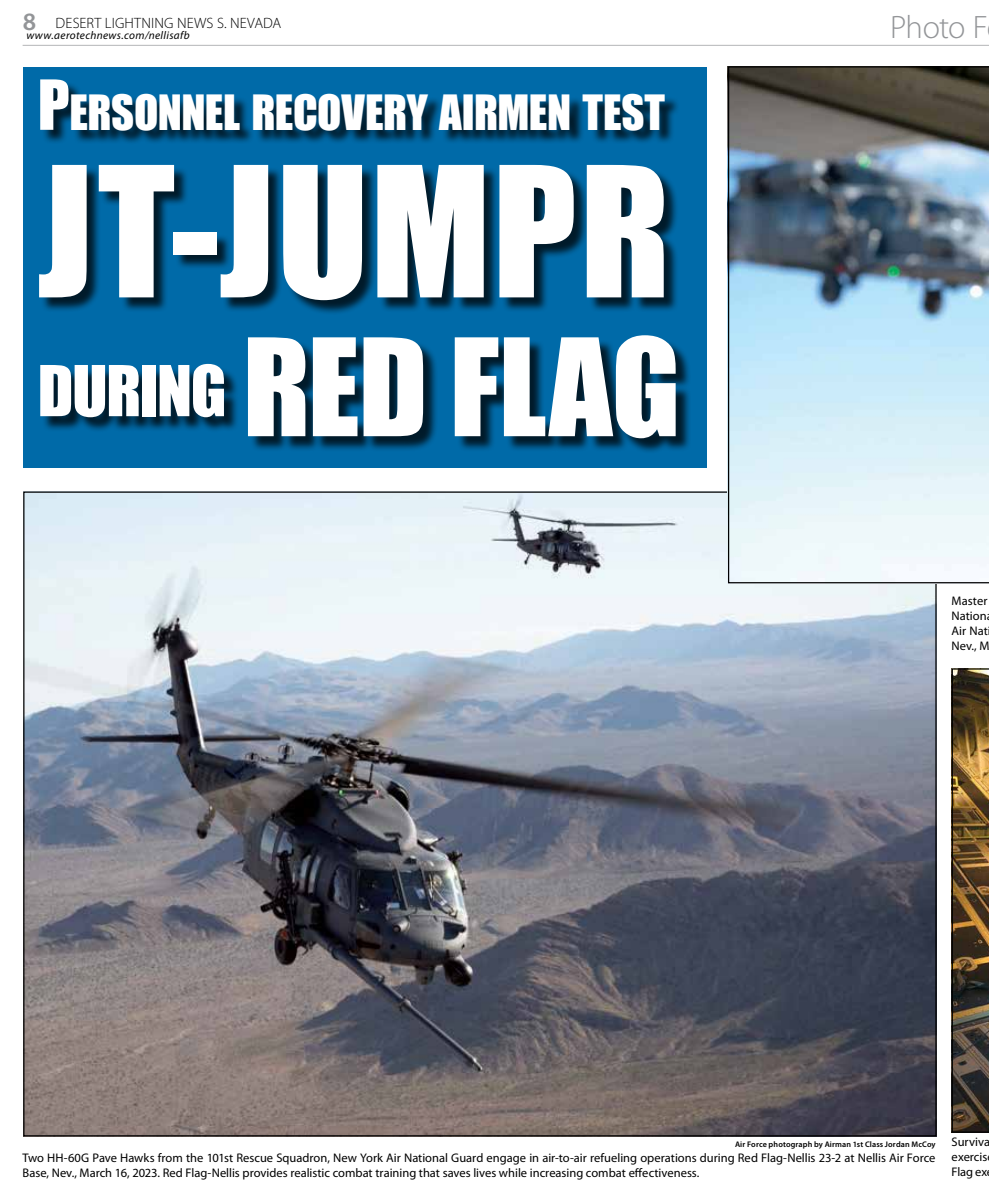
<style>
.page{position:relative;width:989px;height:1193px;background:#fff}
.page>*{position:absolute;margin:0;border:0;box-sizing:border-box;transform-origin:0 0}
.t1{font:167.5px "Impact";letter-spacing:.015em;color:#fff}
.t2{font:125px "Impact";letter-spacing:-.01em;color:#fff}
.t3{font:44.62px "Impact";letter-spacing:-.01em;color:#fff}
.t4{font:300 32.5px "Myriad Pro";color:#939598}
.t5{font:300 15px "Myriad Pro";letter-spacing:.01em;color:#000}
.t6{font:12.5px/15px "Myriad Pro";color:#000}
.t7{font:italic 11.25px "Myriad Pro";letter-spacing:.03em;color:#000}
.t8{font:600 8.12px "Myriad Pro";letter-spacing:.015em;color:#000}
.s1{font-weight:600;font-size:25px;color:#939598}
.s2{font-size:63.75px}
</style>
<div class="page">
<hr style="left:23px;top:45px;width:965px;height:1px;background:#939598">
<div style="left:23px;top:67px;width:683px;height:400px;background:#006aa8"></div>
<img style="left:25px;top:493px;width:909px;height:641px">
<img style="left:951px;top:668px;width:37px;height:464px">
<img style="left:727px;top:66px;width:261px;height:517px">
<div style="left:41px;top:81px;width:650px;height:373px;background:#000;opacity:.75"></div>
<p class="t5" style="left:23px;top:14px;width:260px"><span class="s1">8</span> DESERT LIGHTNING NEWS S. NEVADA</p>
<p class="t7" style="left:26px;top:28px;width:165px">www.aerotechnews.com/nellisafb</p>
<h3 class="t3" style="left:38px;top:78px;width:629px"><span class="s2">P</span>ERSONNEL RECOVERY AIRMEN TEST</h3>
<h1 class="t1" style="left:38px;top:102px;width:634px">JT-JUMPR</h1>
<h2 class="t2" style="left:38px;top:290px;width:644px"><sup>DURING</sup> Red Flag</h2>
<h3 class="t4" style="left:890px;top:8px;width:99px">PHOTO F</h3>
<p class="t6" style="left:951px;top:593px;width:39px">Master<br>Nation<br>Air Nat<br>Nev., M</p>
<p class="t8" style="left:734px;top:1139px;width:202px">Air Force photograph by Airman 1st Class Jordan McCoy</p>
<p class="t6" style="left:23px;top:1150px;width:914px">Two HH-60G Pave Hawks from the 101st Rescue Squadron, New York Air National Guard engage in air-to-air refueling operations during Red Flag-Nellis 23-2 at Nellis Air Force<br>Base, Nev., March 16, 2023. Red Flag-Nellis provides realistic combat training that saves lives while increasing combat effectiveness.</p>
<p class="t6" style="left:951px;top:1133px;width:40px">Surviva exercis<br>Flag ex</p>
</div>
